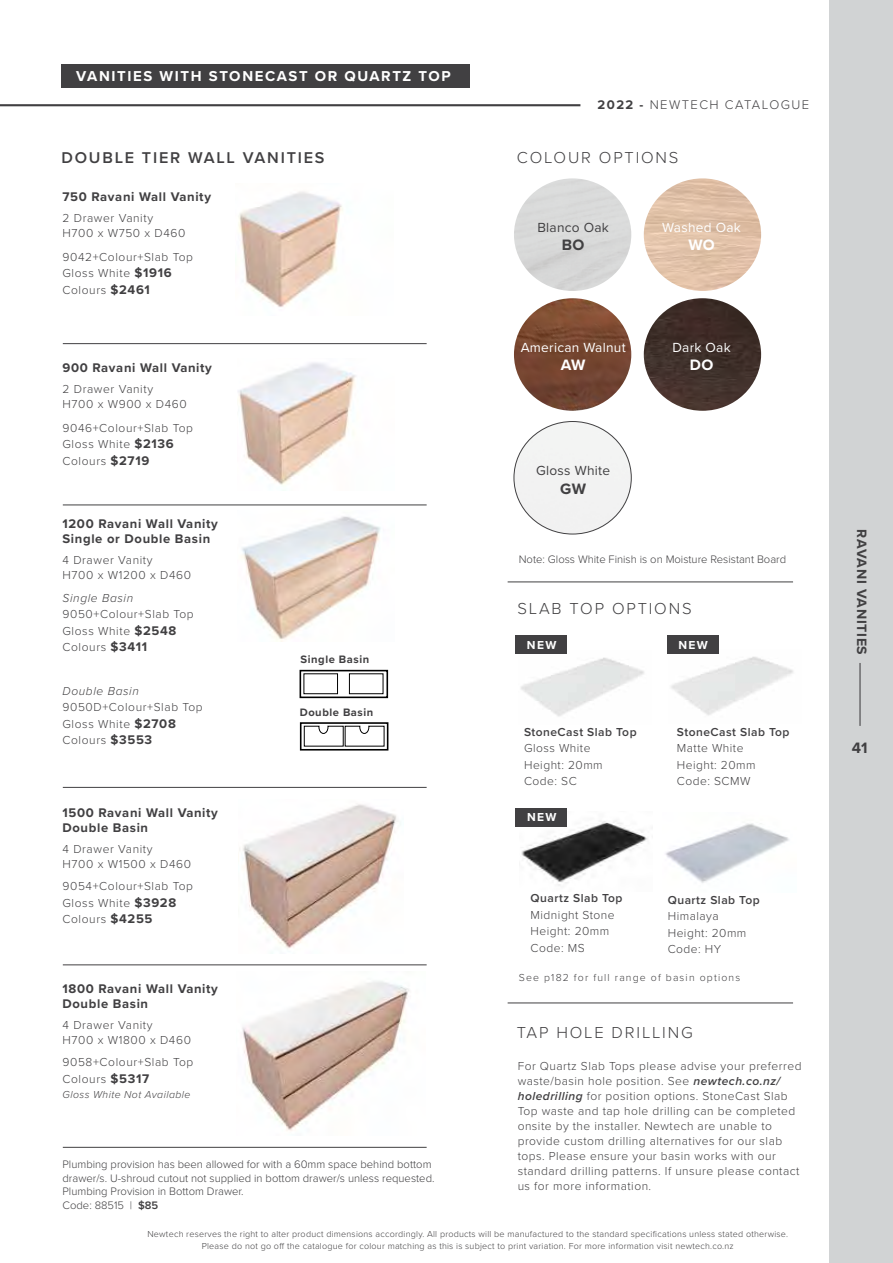
<style>
.page{position:relative;width:893px;height:1263px;background:#fff}
.page>*{position:absolute;margin:0;border:0;box-sizing:border-box;transform-origin:0 0}
.t1{font:300 16.5px "Proxima Nova";letter-spacing:.11em;color:#414042}
.t2{font:600 16.2px "Proxima Nova";letter-spacing:.11em;color:#414042}
.t3{font:700 15.6px "Proxima Nova";color:#414042}
.t4{font:700 15.6px "Proxima Nova";color:#fff}
.t5{font:700 14.85px "Proxima Nova";letter-spacing:.11em;color:#fff}
.t6{font:700 14.1px "Proxima Nova";letter-spacing:.05em;color:#414042}
.t7{font:13.65px "Proxima Nova";letter-spacing:.02em;color:#fff}
.t8{font:13.65px "Proxima Nova";letter-spacing:.02em;color:#414042}
.t9{font:700 13.05px/15px "Proxima Nova";letter-spacing:.05em;color:#414042}
.t10{font:300 13.05px "Proxima Nova";letter-spacing:.11em;color:#414042}
.t11{font:300 12px/16.5px "Proxima Nova";letter-spacing:.04em;color:#414042}
.t12{font:600 12px "Proxima Nova";letter-spacing:.04em;color:#414042}
.t13{font:italic 300 12px "Proxima Nova";letter-spacing:.05em;color:#414042}
.t14{font:700 12px "Proxima Nova";letter-spacing:.11em;color:#fff}
.t15{font:300 11.25px/13.5px "Proxima Nova";color:#414042}
.t16{font:700 11.25px "Proxima Nova";letter-spacing:.05em;color:#414042}
.t17{font:300 10.5px "Proxima Nova";letter-spacing:.11em;color:#414042}
.t18{font:italic 300 10.5px "Proxima Nova";letter-spacing:.04em;color:#414042}
.t19{font:300 9px/12px "Proxima Nova";letter-spacing:.025em;color:#414042;text-align:center}
.s1{font-weight:700;font-size:13.05px}
.s2{font-weight:600}
.s3{font-weight:700}
.s4{font-weight:600;font-style:italic}
</style>
<div class="page">
<img style="left:242px;top:981px;width:167px;height:150px">
<img style="left:671px;top:650px;width:122px;height:66px">
<div style="left:667px;top:635px;width:51px;height:19px;background:#414042"></div>
<div style="left:829px;top:0;width:64px;height:1263px;background:#d1d3d4"></div>
<hr style="left:859px;top:663px;width:1px;height:63px;background:#414042">
<hr style="left:0;top:104px;width:580px;height:2px;background:#414042">
<div style="left:62px;top:64px;width:408px;height:23px;background:#414042"></div>
<img style="left:514px;top:178px;width:117px;height:113px">
<img style="left:644px;top:178px;width:117px;height:113px">
<img style="left:514px;top:298px;width:117px;height:113px">
<img style="left:644px;top:298px;width:117px;height:113px">
<hr style="left:508px;top:582px;width:285px;height:1px;background:#414042">
<img style="left:520px;top:820px;width:128px;height:66px">
<img style="left:665px;top:823px;width:124px;height:60px">
<div style="left:515px;top:808px;width:52px;height:18px;background:#414042"></div>
<img style="left:238px;top:191px;width:105px;height:116px">
<hr style="left:63px;top:343px;width:364px;height:1px;background:#414042">
<img style="left:238px;top:362px;width:118px;height:123px">
<hr style="left:63px;top:505px;width:364px;height:1px;background:#414042">
<img style="left:241px;top:516px;width:140px;height:126px">
<hr style="left:63px;top:787px;width:364px;height:1px;background:#414042">
<img style="left:239px;top:804px;width:159px;height:145px">
<hr style="left:63px;top:964px;width:364px;height:1px;background:#414042">
<hr style="left:63px;top:1147px;width:364px;height:1px;background:#414042">
<div style="left:300px;top:670px;width:88px;height:28px;border:2px solid #000"></div>
<div style="left:303px;top:673px;width:35px;height:21px;border:1px solid #000"></div>
<div style="left:349px;top:673px;width:34px;height:21px;border:1px solid #000"></div>
<div style="left:300px;top:722px;width:88px;height:28px;border:2px solid #000"></div>
<svg style="left:303px;top:725px;width:82px;height:22px"></svg>
<img style="left:514px;top:421px;width:117px;height:113px">
<div style="left:515px;top:635px;width:52px;height:19px;background:#414042"></div>
<hr style="left:508px;top:1003px;width:285px;height:1px;background:#414042">
<p class="t5" style="left:76px;top:65px;width:376px">VANITIES WITH STONECAST OR QUARTZ TOP</p>
<h2 class="t2" style="left:62px;top:145px;width:265px">DOUBLE TIER WALL VANITIES</h2>
<p class="t9" style="left:63px;top:189px;width:150px">750 Ravani Wall Vanity</p>
<p class="t11" style="left:63px;top:210px;width:124px;line-height:15px">2 Drawer Vanity<br>H700 x W750 x D460</p>
<p class="t11" style="left:63px;top:248px;width:132px">9042+Colour+Slab Top<br>Gloss White <span class="s1">$1916<br></span>Colours <span class="s1">$2461</span></p>
<p class="t9" style="left:63px;top:360px;width:151px">900 Ravani Wall Vanity</p>
<p class="t11" style="left:63px;top:381px;width:126px;line-height:15px">2 Drawer Vanity<br>H700 x W900 x D460</p>
<p class="t11" style="left:63px;top:419px;width:132px">9046+Colour+Slab Top<br>Gloss White <span class="s1">$2136<br></span>Colours <span class="s1">$2719</span></p>
<p class="t9" style="left:63px;top:516px;width:157px">1200 Ravani Wall Vanity<br>Single or Double Basin</p>
<p class="t11" style="left:63px;top:552px;width:130px;line-height:15px">4 Drawer Vanity<br>H700 x W1200 x D460</p>
<p class="t13" style="left:63px;top:589px;width:72px">Single Basin</p>
<p class="t11" style="left:63px;top:605px;width:133px">9050+Colour+Slab Top<br>Gloss White <span class="s1">$2548<br></span>Colours <span class="s1">$3411</span></p>
<p class="t13" style="left:63px;top:682px;width:78px">Double Basin</p>
<p class="t11" style="left:63px;top:698px;width:142px">9050D+Colour+Slab Top<br>Gloss White <span class="s1">$2708<br></span>Colours <span class="s1">$3553</span></p>
<p class="t9" style="left:63px;top:804px;width:157px">1500 Ravani Wall Vanity<br>Double Basin</p>
<p class="t11" style="left:63px;top:840px;width:130px;line-height:15px">4 Drawer Vanity<br>H700 x W1500 x D460</p>
<p class="t11" style="left:63px;top:877px;width:132px">9054+Colour+Slab Top<br>Gloss White <span class="s1">$3928<br></span>Colours <span class="s1">$4255</span></p>
<p class="t9" style="left:63px;top:980px;width:157px">1800 Ravani Wall Vanity<br>Double Basin</p>
<p class="t11" style="left:63px;top:1016px;width:130px;line-height:15px">4 Drawer Vanity<br>H700 x W1800 x D460</p>
<p class="t11" style="left:63px;top:1053px;width:132px">9058+Colour+Slab Top<br>Colours <span class="s1">$5317</span></p>
<p class="t18" style="left:63px;top:1086px;width:129px">Gloss White Not Available</p>
<p class="t16" style="left:301px;top:651px;width:70px">Single Basin</p>
<p class="t16" style="left:300px;top:703px;width:75px">Double Basin</p>
<p class="t15" style="left:63px;top:1157px;width:373px">Plumbing provision has been allowed for with a 60mm space behind bottom drawer/s. U-shroud cutout not supplied in bottom drawer/s unless requested.<br>Plumbing Provision in Bottom Drawer.<br>Code: 88515 | <span class="s2">$85</span></p>
<p class="t10" style="left:598px;top:95px;width:213px"><span class="s3">2022 -</span> NEWTECH CATALOGUE</p>
<h1 class="t1" style="left:517px;top:145px;width:163px">COLOUR OPTIONS</h1>
<p class="t8" style="left:537px;top:217px;width:73px">Blanco Oak</p>
<h3 class="t3" style="left:562px;top:234px;width:24px">BO</h3>
<p class="t7" style="left:521px;top:337px;width:107px">American Walnut</p>
<h3 class="t4" style="left:561px;top:353px;width:26px">AW</h3>
<p class="t7" style="left:662px;top:217px;width:80px">Washed Oak</p>
<h3 class="t4" style="left:688px;top:234px;width:28px">WO</h3>
<p class="t7" style="left:672px;top:337px;width:60px">Dark Oak</p>
<h3 class="t4" style="left:690px;top:353px;width:25px">DO</h3>
<p class="t8" style="left:536px;top:460px;width:76px">Gloss White</p>
<h3 class="t3" style="left:560px;top:477px;width:27px">GW</h3>
<p class="t15" style="left:519px;top:552px;width:269px">Note: Gloss White Finish is on Moisture Resistant Board</p>
<h1 class="t1" style="left:518px;top:596px;width:176px">SLAB TOP OPTIONS</h1>
<p class="t14" style="left:527px;top:636px;width:31px">NEW</p>
<p class="t14" style="left:678px;top:636px;width:31px">NEW</p>
<p class="t12" style="left:524px;top:723px;width:114px">StoneCast Slab Top</p>
<p class="t11" style="left:524px;top:739px;width:80px">Gloss White<br>Height: 20mm<br>Code: SC</p>
<p class="t12" style="left:677px;top:722px;width:114px">StoneCast Slab Top</p>
<p class="t11" style="left:677px;top:739px;width:80px">Matte White<br>Height: 20mm<br>Code: SCMW</p>
<p class="t14" style="left:527px;top:808px;width:31px">NEW</p>
<p class="t12" style="left:531px;top:889px;width:93px">Quartz Slab Top</p>
<p class="t11" style="left:531px;top:906px;width:86px">Midnight Stone<br>Height: 20mm<br>Code: MS</p>
<p class="t12" style="left:668px;top:890px;width:93px">Quartz Slab Top</p>
<p class="t11" style="left:668px;top:907px;width:80px">Himalaya<br>Height: 20mm<br>Code: HY</p>
<p class="t17" style="left:519px;top:970px;width:223px">See p182 for full range of basin options</p>
<h1 class="t1" style="left:517px;top:1021px;width:178px">TAP HOLE DRILLING</h1>
<p class="t11" style="left:518px;top:1058px;width:285px;line-height:15px">For Quartz Slab Tops please advise your preferred waste/basin hole position. See <span class="s4">newtech.co.nz/ holedrilling</span> for position options. StoneCast Slab Top waste and tap hole drilling can be completed onsite by the installer. Newtech are unable to provide custom drilling alternatives for our slab tops. Please ensure your basin works with our standard drilling patterns. If unsure please contact us for more information.</p>
<p class="t19" style="left:147px;top:1227px;width:642px">Newtech reserves the right to alter product dimensions accordingly. All products will be manufactured to the standard specifications unless stated otherwise.<br>Please do not go off the catalogue for colour matching as this is subject to print variation. For more information visit newtech.co.nz</p>
<p class="t6" style="left:872px;top:529px;width:127px;rotate:90deg">RAVANI VANITIES</p>
<h3 class="t3" style="left:852px;top:736px;width:17px">41</h3>
</div>
